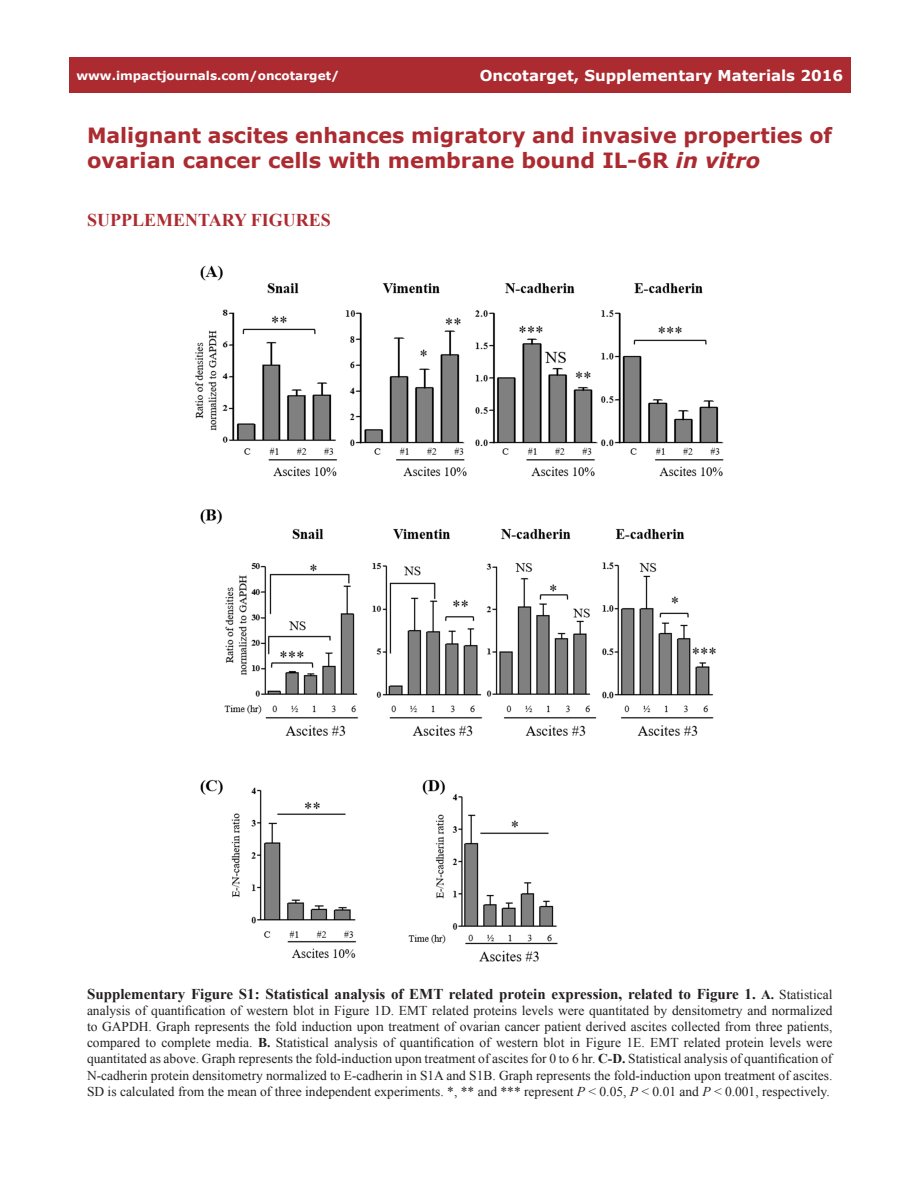
<style>
.page{position:relative;width:918px;height:1188px;background:#fff}
.page>*{position:absolute;margin:0;border:0;box-sizing:border-box;transform-origin:0 0}
.t1{font:700 21px/25.2px "Verdana";color:#ac2b31}
.Heading{font:700 18px "Times New Roman";color:#ac2b31}
.figuretext{font:700 15px "Times New Roman";color:#231f20}
.t2{font:700 15px "Verdana";color:#fff}
.figuretext-2{font:13.5px/16.2px "Times New Roman";color:#231f20;text-align:justify}
.t3{font:700 12px "Verdana";color:#fff}
.s1{font-style:italic}
.s2{font-size:13.5px}
.s3{font-weight:400;font-size:13.5px}
.s4{font-weight:700}
</style>
<div class="page">
<div style="left:69px;top:57px;width:781px;height:36px;background:#ac2b31"></div>
<img style="left:195px;top:265px;width:529px;height:697px">
<p class="t3" style="left:76px;top:67px;width:264px">www.impactjournals.com/oncotarget/</p>
<p class="t2" style="left:480px;top:65px;width:365px">Oncotarget, Supplementary Materials 2016</p>
<p class="t1" style="left:87px;top:122px;width:747px">Malignant ascites enhances migratory and invasive properties of ovarian cancer cells with membrane bound IL-6R <span class="s1">in vitro</span></p>
<p class="Heading" style="left:87px;top:207px;width:245px">SUPPLEMENTARY FIGURES</p>
<p class="figuretext" style="left:87px;top:983px;width:747px">Supplementary Figure S1: Statistical analysis of EMT related protein expression, related to Figure 1. <span class="s2">A.</span> <span class="s3">Statistical</span></p>
<p class="figuretext-2" style="left:87px;top:1002px;width:747px">analysis of quantification of western blot in Figure 1D. EMT related proteins levels were quantitated by densitometry and normalized to GAPDH. Graph represents the fold induction upon treatment of ovarian cancer patient derived ascites collected from three patients, compared to complete media. <span class="s4">B.</span> Statistical analysis of quantification of western blot in Figure 1E. EMT related protein levels were quantitated as above. Graph represents the fold-induction upon treatment of ascites for 0 to 6 hr. <span class="s4">C-D.</span> Statistical analysis of quantification of N-cadherin protein densitometry normalized to E-cadherin in S1A and S1B. Graph represents the fold-induction upon treatment of ascites.<br>SD is calculated from the mean of three independent experiments. *, ** and *** represent <span class="s1">P</span> &lt; 0.05, <span class="s1">P</span> &lt; 0.01 and <span class="s1">P</span> &lt; 0.001, respectively.</p>
</div>
